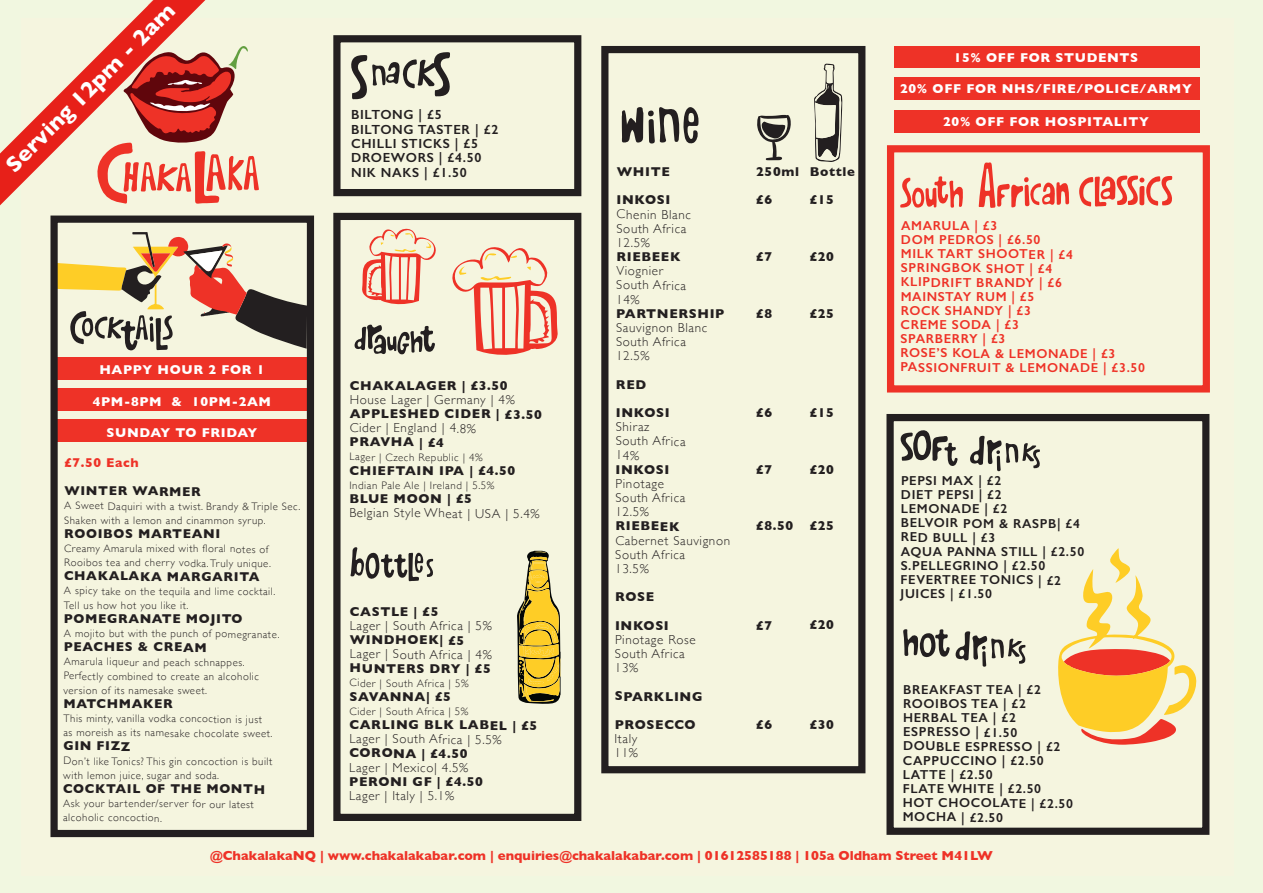
<style>
.page{position:relative;width:1263px;height:893px;background:#f1f7e0}
.page>*{position:absolute;margin:0;border:0;box-sizing:border-box;transform-origin:0 0}
.t1{font:700 22.5px "Gill Sans";color:#fff}
.t2{font:700 20.1px "Gill Sans";color:#fff}
.t3{font:700 13.2px "Gill Sans";color:#ee3227}
.t4{font:600 13.2px/14.4px "Gill Sans";letter-spacing:.05em;color:#231f20}
.t5{font:300 13.05px/14.1px "Gill Sans";letter-spacing:.045em;color:#231f20}
.t6{font:700 13.05px/28.3px "Gill Sans";letter-spacing:.045em;color:#231f20}
.t7{font:600 13.05px/14.1px "Gill Sans";letter-spacing:.045em;color:#231f20}
.t8{font:600 13.05px/14.2px "Gill Sans";letter-spacing:.045em;color:#ee3227}
.t9{font:700 13.05px "Gill Sans";letter-spacing:.05em;color:#fff}
.t10{font:300 10.8px/14.1px "Gill Sans";letter-spacing:.045em;color:#231f20}
.s1{color:#ee3227}
.s2{font-weight:300}
.s3{font-weight:700}
</style>
<div class="page">
<div style="left:21px;top:18px;width:1213px;height:857px;background:#f5f5df"></div>
<div style="left:601px;top:46px;width:264px;height:727px;border:7px solid #231f20"></div>
<div style="left:333px;top:213px;width:248px;height:608px;border:7px solid #231f20"></div>
<div style="left:333px;top:35px;width:248px;height:161px;border:7px solid #231f20"></div>
<svg style="left:355px;top:324px;width:80px;height:31px"></svg>
<svg style="left:452px;top:247px;width:106px;height:108px"></svg>
<svg style="left:362px;top:228px;width:74px;height:77px"></svg>
<svg style="left:517px;top:551px;width:44px;height:153px"></svg>
<svg style="left:350px;top:547px;width:84px;height:34px"></svg>
<svg style="left:1058px;top:548px;width:139px;height:197px"></svg>
<svg style="left:903px;top:629px;width:123px;height:38px"></svg>
<svg style="left:900px;top:430px;width:58px;height:36px"></svg>
<svg style="left:970px;top:436px;width:70px;height:35px"></svg>
<div style="left:56px;top:420px;width:254px;height:22px;background:#ee3227"></div>
<div style="left:56px;top:388px;width:254px;height:23px;background:#ee3227"></div>
<div style="left:56px;top:357px;width:254px;height:23px;background:#ee3227"></div>
<div style="left:894px;top:77px;width:305px;height:23px;background:#ee3227"></div>
<div style="left:894px;top:110px;width:305px;height:23px;background:#ee3227"></div>
<div style="left:894px;top:47px;width:305px;height:21px;background:#ee3227"></div>
<svg style="left:621px;top:107px;width:78px;height:37px"></svg>
<svg style="left:900px;top:176px;width:63px;height:32px"></svg>
<svg style="left:978px;top:162px;width:91px;height:46px"></svg>
<svg style="left:1079px;top:176px;width:94px;height:31px"></svg>
<svg style="left:757px;top:115px;width:34px;height:45px"></svg>
<svg style="left:814px;top:64px;width:28px;height:98px"></svg>
<div style="left:50px;top:216px;width:264px;height:621px;border:7px solid #231f20"></div>
<div style="left:886px;top:414px;width:323px;height:421px;border:7px solid #231f20"></div>
<div style="left:887px;top:145px;width:323px;height:248px;border:7px solid #ee3227"></div>
<svg style="left:351px;top:52px;width:99px;height:48px"></svg>
<svg style="left:57px;top:232px;width:250px;height:118px"></svg>
<svg style="left:0;top:0;width:259px;height:206px"></svg>
<p class="t1" style="left:-3px;top:156px;width:230px;rotate:-45deg">Serving 12pm - 2am</p>
<p class="t2" style="left:19px;top:135px;width:169px;rotate:-45deg">Serving til 2am</p>
<p class="t4" style="left:351px;top:107px;width:149px">BILTONG | £5<br>BILTONG TASTER | £2<br>CHILLI STICKS | £5<br>DROEWORS | £4.50</p>
<p class="t4" style="left:351px;top:165px;width:117px">NIK NAKS | £1.50</p>
<p class="t9" style="left:99px;top:360px;width:167px">HAPPY HOUR 2 FOR 1</p>
<p class="t9" style="left:93px;top:391px;width:180px">4PM-8PM &amp; 10PM-2AM</p>
<p class="t9" style="left:107px;top:422px;width:152px">SUNDAY TO FRIDAY</p>
<p class="t6" style="left:64px;top:448px;width:138px"><span class="s1">£7.50 Each<br></span>WINTER WARMER</p>
<p class="t10" style="left:64px;top:499px;width:238px">A Sweet Daquiri with a twist. Brandy &amp; Triple Sec.<br>Shaken with a lemon and cinammon syrup.</p>
<p class="t6" style="left:64px;top:519px;width:158px">ROOIBOS MARTEANI</p>
<p class="t10" style="left:64px;top:541px;width:209px">Creamy Amarula mixed with floral notes of<br>Rooibos tea and cherry vodka. Truly unique.</p>
<p class="t6" style="left:64px;top:562px;width:197px">CHAKALAKA MARGARITA</p>
<p class="t10" style="left:64px;top:584px;width:213px">A spicy take on the tequila and lime cocktail.<br>Tell us how hot you like it.</p>
<p class="t6" style="left:64px;top:604px;width:180px">POMEGRANATE MOJITO</p>
<p class="t10" style="left:64px;top:626px;width:217px">A mojito but with the punch of pomegranate.</p>
<p class="t6" style="left:64px;top:632px;width:145px">PEACHES &amp; CREAM</p>
<p class="t10" style="left:64px;top:654px;width:197px">Amarula liqueur and peach schnappes.<br>Perfectly combined to create an alcoholic version of its namesake sweet.</p>
<p class="t6" style="left:64px;top:689px;width:111px">MATCHMAKER</p>
<p class="t10" style="left:63px;top:711px;width:211px">This minty, vanilla vodka concoction is just as moreish as its namesake chocolate sweet.</p>
<p class="t6" style="left:63px;top:731px;width:68px">GIN FIZZ</p>
<p class="t10" style="left:63px;top:754px;width:211px">Don’t like Tonics? This gin concoction is built with lemon juice, sugar and soda.</p>
<p class="t6" style="left:63px;top:774px;width:203px">COCKTAIL OF THE MONTH</p>
<p class="t10" style="left:63px;top:796px;width:192px">Ask your bartender/server for our latest alcoholic concoction.</p>
<p class="t6" style="left:350px;top:378px;width:194px;line-height:14.1px">CHAKALAGER | £3.50<br><span class="s2">House Lager | Germany | 4%<br></span>APPLESHED CIDER | £3.50<br><span class="s2">Cider | England | 4.8%<br></span>PRAVHA | £4</p>
<p class="t10" style="left:350px;top:450px;width:135px">Lager | Czech Republic | 4%</p>
<p class="t6" style="left:350px;top:456px;width:167px">CHIEFTAIN IPA | £4.50</p>
<p class="t10" style="left:349px;top:478px;width:147px">Indian Pale Ale | Ireland | 5.5%</p>
<p class="t5" style="left:349px;top:491px;width:192px"><span class="s3">BLUE MOON | £5<br></span>Belgian Style Wheat | USA | 5.4%</p>
<p class="t5" style="left:350px;top:604px;width:144px"><span class="s3">CASTLE | £5<br></span>Lager | South Africa | 5%<br><span class="s3">WINDHOEK| £5<br></span>Lager | South Africa | 4%<br><span class="s3">HUNTERS DRY | £5</span></p>
<p class="t10" style="left:350px;top:676px;width:121px">Cider | South Africa | 5%</p>
<p class="t6" style="left:350px;top:682px;width:103px">SAVANNA| £5</p>
<p class="t10" style="left:349px;top:704px;width:121px">Cider | South Africa | 5%</p>
<p class="t5" style="left:349px;top:717px;width:190px"><span class="s3">CARLING BLK LABEL | £5<br></span>Lager | South Africa | 5.5%<br><span class="s3">CORONA | £4.50<br></span>Lager | Mexico| 4.5%<br><span class="s3">PERONI GF | £4.50<br></span>Lager | Italy | 5.1%</p>
<p class="t6" style="left:617px;top:157px;width:55px">WHITE<br>INKOSI</p>
<p class="t5" style="left:616px;top:207px;width:110px">Chenin Blanc<br>South Africa<br>12.5%<br><span class="s3">RIEBEEK<br></span>Viognier<br>South Africa<br>14%<br><span class="s3">PARTNERSHIP<br></span>Sauvignon Blanc<br>South Africa<br>12.5%</p>
<p class="t6" style="left:616px;top:370px;width:55px">RED<br>INKOSI</p>
<p class="t5" style="left:615px;top:419px;width:116px">Shiraz<br>South Africa<br>14%<br><span class="s3">INKOSI<br></span>Pinotage<br>South Africa<br>12.5%<br><span class="s3">RIEBEEK<br></span>Cabernet Sauvignon<br>South Africa<br>13.5%</p>
<p class="t6" style="left:615px;top:582px;width:55px">ROSE<br>INKOSI</p>
<p class="t5" style="left:615px;top:632px;width:82px">Pinotage Rose<br>South Africa<br>13%</p>
<p class="t6" style="left:615px;top:682px;width:89px">SPARKLING<br>PROSECCO</p>
<p class="t5" style="left:614px;top:731px;width:25px">Italy<br>11%</p>
<p class="t6" style="left:756px;top:157px;width:44px">250ml £6</p>
<p class="t6" style="left:810px;top:157px;width:47px">Bottle £15</p>
<p class="t6" style="left:756px;top:242px;width:17px">£7</p>
<p class="t6" style="left:810px;top:242px;width:26px">£20</p>
<p class="t6" style="left:756px;top:299px;width:17px">£8</p>
<p class="t6" style="left:810px;top:299px;width:26px">£25</p>
<p class="t6" style="left:756px;top:398px;width:17px">£6</p>
<p class="t6" style="left:810px;top:398px;width:26px">£15</p>
<p class="t6" style="left:756px;top:455px;width:17px">£7</p>
<p class="t6" style="left:810px;top:455px;width:26px">£20</p>
<p class="t6" style="left:756px;top:511px;width:38px">£8.50</p>
<p class="t6" style="left:810px;top:511px;width:26px">£25</p>
<p class="t6" style="left:756px;top:611px;width:17px">£7</p>
<p class="t6" style="left:756px;top:710px;width:17px">£6</p>
<p class="t6" style="left:810px;top:611px;width:26px">£20</p>
<p class="t6" style="left:810px;top:710px;width:26px">£30</p>
<p class="t9" style="left:954px;top:48px;width:186px">15% OFF FOR STUDENTS</p>
<p class="t9" style="left:900px;top:78px;width:293px">20% OFF FOR NHS/FIRE/POLICE/ARMY</p>
<p class="t9" style="left:943px;top:111px;width:207px">20% OFF FOR HOSPITALITY</p>
<p class="t8" style="left:900px;top:218px;width:246px">AMARULA | £3<br>DOM PEDROS | £6.50<br>MILK TART SHOOTER | £4<br>SPRINGBOK SHOT | £4<br>KLIPDRIFT BRANDY | £6<br>MAINSTAY RUM | £5<br>ROCK SHANDY | £3<br>CREME SODA | £3<br>SPARBERRY | £3<br>ROSE’S KOLA &amp; LEMONADE | £3<br>PASSIONFRUIT &amp; LEMONADE | £3.50</p>
<p class="t7" style="left:900px;top:473px;width:185px">PEPSI MAX | £2<br>DIET PEPSI | £2<br>LEMONADE | £2<br>BELVOIR POM &amp; RASPB| £4<br>RED BULL | £3<br>AQUA PANNA STILL | £2.50<br>S.PELLEGRINO | £2.50<br>FEVERTREE TONICS | £2<br>JUICES | £1.50</p>
<p class="t7" style="left:903px;top:682px;width:172px">BREAKFAST TEA | £2<br>ROOIBOS TEA | £2<br>HERBAL TEA | £2<br>ESPRESSO | £1.50<br>DOUBLE ESPRESSO | £2<br>CAPPUCCINO | £2.50<br>LATTE | £2.50<br>FLATE WHITE | £2.50<br>HOT CHOCOLATE | £2.50<br>MOCHA | £2.50</p>
<p class="t3" style="left:210px;top:845px;width:784px">@ChakalakaNQ | www.chakalakabar.com | enquiries@chakalakabar.com | 01612585188 | 105a Oldham Street M41LW</p>
</div>
